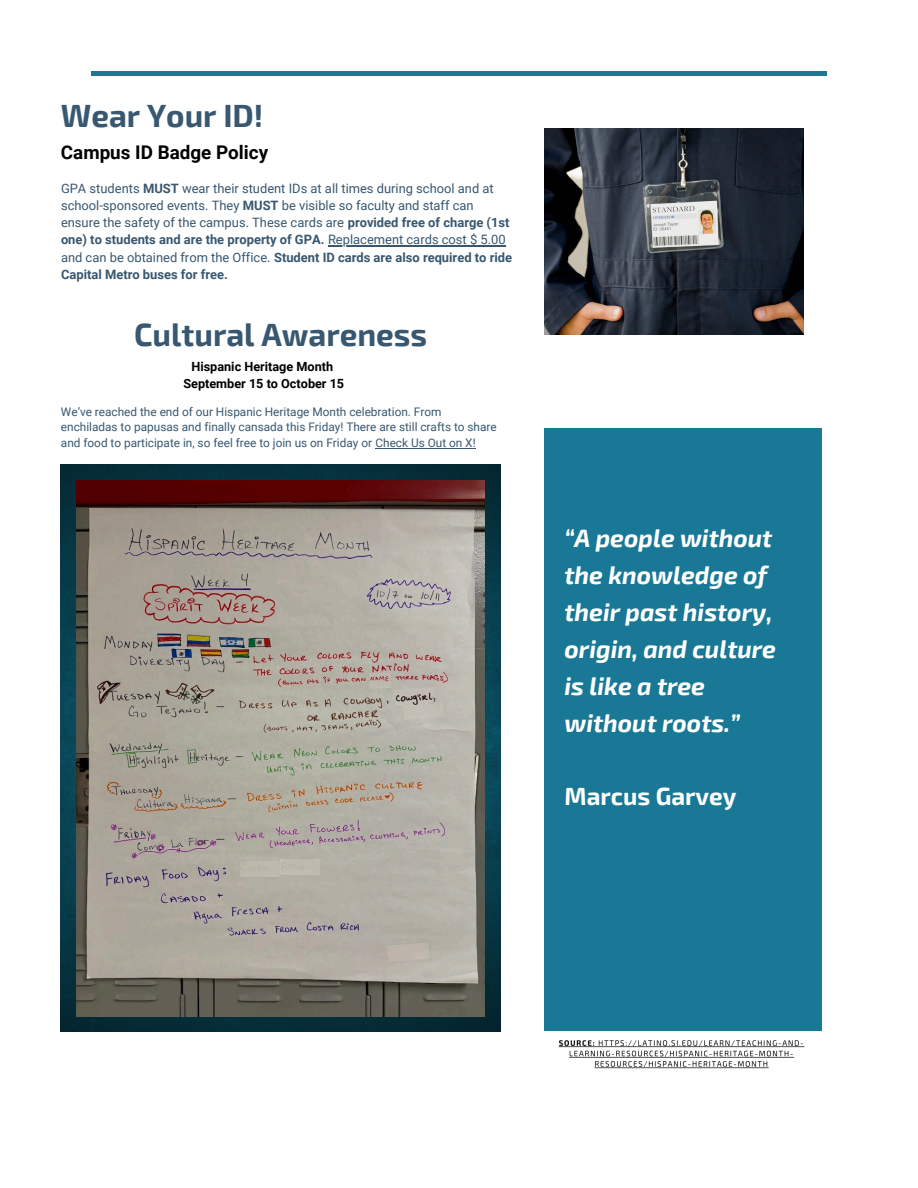
<style>
.page{position:relative;width:918px;height:1188px;background:#fff}
.page>*{position:absolute;margin:0;border:0;box-sizing:border-box;transform-origin:0 0}
.t1{font:700 31.5px "Exo 2";color:#385770}
.t2{font:italic 700 24.6px/37px "Exo 2";color:#fff}
.t3{font:700 24.3px "Exo 2";color:#fff}
.t4{font:700 18.9px "Roboto";color:#000}
.t5{font:12.9px/17.2px "Roboto";color:#385770}
.t6{font:700 12.9px/17.2px "Roboto";color:#385770}
.t7{font:700 12.6px/17px "Roboto";color:#000;text-align:center}
.t8{font:11.85px/15.8px "Roboto";color:#385770}
.s1{font-weight:700}
.s2{font-weight:400}
</style>
<div class="page">
<img style="left:545px;top:128px;width:259px;height:206px">
<div style="left:545px;top:428px;width:277px;height:603px;background:#187895"></div>
<hr style="left:92px;top:72px;width:735px;height:3px;background:#187895">
<img style="left:61px;top:464px;width:440px;height:567px">
<img style="left:77px;top:481px;width:407px;height:535px">
<hr style="left:328px;top:245px;width:178px;height:1px;background:#385770">
<hr style="left:376px;top:448px;width:100px;height:1px;background:#385770">
<img style="left:558px;top:1040px;width:247px;height:29px">
<p class="t1" style="left:61px;top:95px;width:204px">Wear Your ID!</p>
<h4 class="t4" style="left:61px;top:141px;width:209px">Campus ID Badge Policy</h4>
<h5 class="t5" style="left:61px;top:180px;width:450px">GPA students <span class="s1">MUST</span> wear their student IDs at all times during school and at school-sponsored events. They <span class="s1">MUST</span> be visible so faculty and staff can ensure the safety of the campus. These cards are <span class="s1">provided free of charge (1st one) to students and are the property of GPA.</span> Replacement cards cost $ 5.00</h5>
<p class="t6" style="left:61px;top:249px;width:453px"><span class="s2">and can be obtained from the Office.</span> Student ID cards are also required to ride<br>Capital Metro buses for free.</p>
<p class="t1" style="left:134px;top:314px;width:295px">Cultural Awareness</p>
<p class="t7" style="left:183px;top:358px;width:162px">Hispanic Heritage Month<br>September 15 to October 15</p>
<h2 class="t8" style="left:61px;top:404px;width:437px">We’ve reached the end of our Hispanic Heritage Month celebration. From enchiladas to papusas and finally cansada this Friday! There are still crafts to share and food to participate in, so feel free to join us on Friday or Check Us Out on X!</h2>
<h5 class="t2" style="left:565px;top:518px;width:213px">“A people without the knowledge of their past history, origin, and culture is like a tree without roots.”</h5>
<h1 class="t3" style="left:565px;top:781px;width:173px">Marcus Garvey</h1>
</div>
